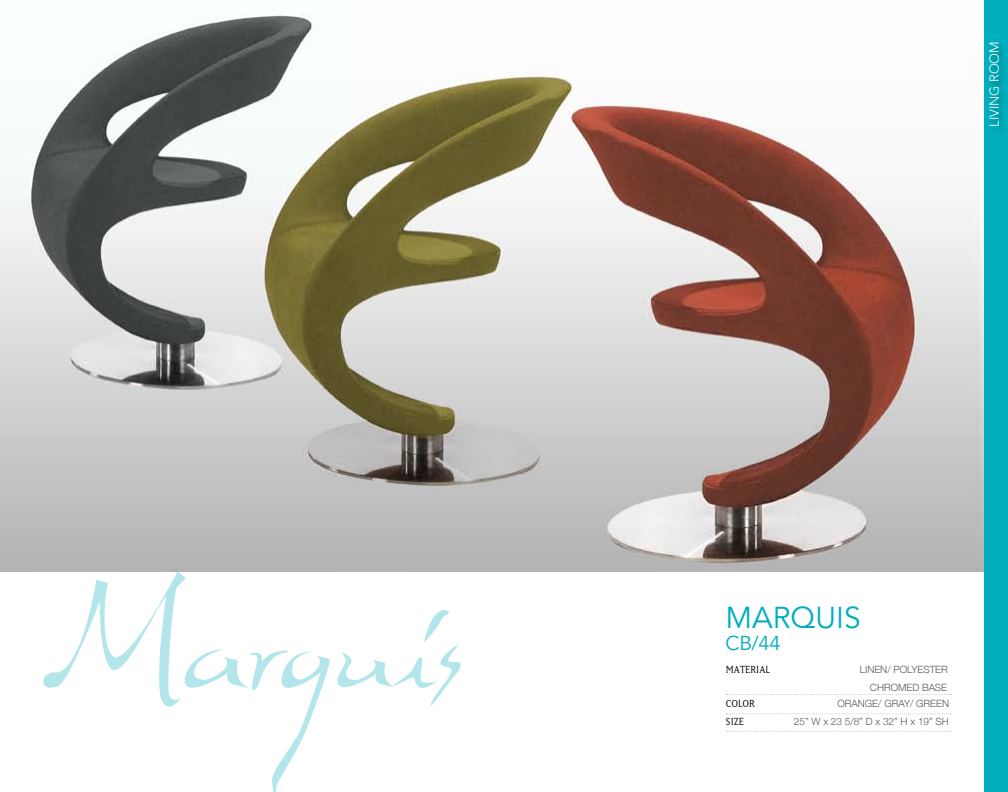
<style>
.page{position:relative;width:1008px;height:792px;background:#fff}
.page>*{position:absolute;margin:0;border:0;box-sizing:border-box;transform-origin:0 0}
.t1{font:30px "Avenir LT Std";color:#00aebd}
.t2{font:20px "Avenir LT Std";color:#00aebd}
.t3{font:300 13px "Avenir LT Std";color:#fff}
.t4{font:12px "Matrix";color:#000}
.t5{font:300 10px/18.1px "Helvetica Neue";color:#58595b;text-align:right}
</style>
<div class="page">
<div style="left:984px;top:0;width:24px;height:792px;background:#00aebd"></div>
<div style="left:988px;top:41px;width:20px;height:94px;background:#00a6b4"></div>
<img style="left:0;top:14px;width:984px;height:558px">
<svg style="left:726px;top:713px;width:225px;height:1px"></svg>
<svg style="left:726px;top:731px;width:225px;height:1px"></svg>
<svg style="left:726px;top:694px;width:225px;height:1px"></svg>
<svg style="left:43px;top:571px;width:418px;height:221px"></svg>
<h3 class="t3" style="left:987px;top:127px;width:87px;rotate:-90deg">LIVING ROOM</h3>
<h1 class="t1" style="left:725px;top:600px;width:137px">MARQUIS</h1>
<h2 class="t2" style="left:725px;top:632px;width:57px">CB/44</h2>
<p class="t4" style="left:726px;top:663px;width:45px">MATERIAL</p>
<p class="t5" style="left:860px;top:660px;width:90px">LINEN/ POLYESTER<br>CHROMED BASE</p>
<p class="t4" style="left:726px;top:716px;width:20px">SIZE</p>
<p class="t5" style="left:794px;top:712px;width:157px">25” W x 23 5/8” D x 32” H x 19” SH</p>
<p class="t4" style="left:726px;top:697px;width:31px">COLOR</p>
<p class="t5" style="left:837px;top:694px;width:113px">ORANGE/ GRAY/ GREEN</p>
</div>
